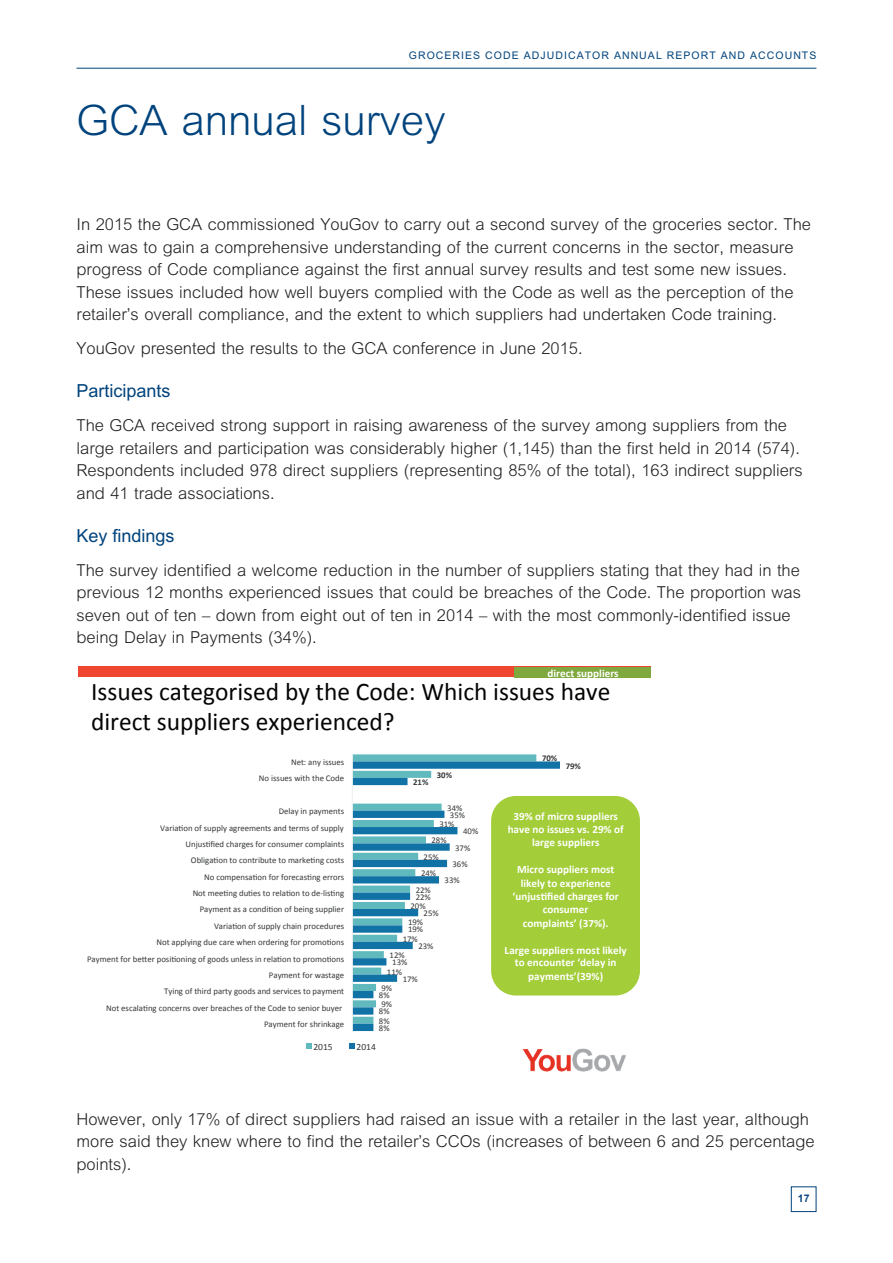
<style>
.page{position:relative;width:893px;height:1263px;background:#fff}
.page>*{position:absolute;margin:0;border:0;box-sizing:border-box;transform-origin:0 0}
.t1{font:300 42px "M Arial";color:#01437c}
.t2{font:25.5px/30.2px "Calibri";color:#040503}
.t3{font:18px "M Arial";color:#01437c}
.t4{font:300 16.5px/22.5px "M Arial";color:#231f20}
.t5{font:700 11.1px/13px "Calibri";color:#fff;text-align:center}
.t6{font:10.5px "M Arial";letter-spacing:.1em;color:#01437c}
.t7{font:700 10.5px "M Arial";color:#01437c}
.t8{font:9.45px "Calibri";color:#353738}
.t9{font:8.7px/16.4px "Calibri";color:#353738;text-align:right}
.t10{font:700 8.7px "Calibri";color:#353738}
</style>
<div class="page">
<hr style="left:77px;top:68px;width:739px;height:1px;background:#01437c">
<div style="left:791px;top:1186px;width:25px;height:26px;border:1px solid #01437c"></div>
<img style="left:522px;top:1048px;width:104px;height:24px">
<div style="left:79px;top:667px;width:572px;height:10px;background:#ef4632"></div>
<svg style="left:353px;top:754px;width:183px;height:7px"></svg>
<svg style="left:353px;top:761px;width:207px;height:270px"></svg>
<hr style="left:352px;top:753px;width:1px;height:279px;background:#eef0f1">
<svg style="left:306px;top:1044px;width:5px;height:5px"></svg>
<svg style="left:349px;top:1044px;width:5px;height:5px"></svg>
<div style="left:491px;top:796px;width:149px;height:199px;background:#a3cd39;border-radius:25px"></div>
<div style="left:515px;top:667px;width:136px;height:10px;background:#7fa93f"></div>
<p class="t6" style="left:409px;top:50px;width:409px">GROCERIES CODE ADJUDICATOR ANNUAL REPORT AND ACCOUNTS</p>
<h1 class="t1" style="left:77px;top:97px;width:370px">GCA annual survey</h1>
<p class="t4" style="left:77px;top:213px;width:736px">In 2015 the GCA commissioned YouGov to carry out a second survey of the groceries sector. The aim was to gain a comprehensive understanding of the current concerns in the sector, measure progress of Code compliance against the first annual survey results and test some new issues.<br>These issues included how well buyers complied with the Code as well as the perception of the retailer’s overall compliance, and the extent to which suppliers had undertaken Code training.</p>
<p class="t4" style="left:77px;top:337px;width:508px">YouGov presented the results to the GCA conference in June 2015.</p>
<p class="t3" style="left:77px;top:381px;width:96px">Participants</p>
<p class="t4" style="left:77px;top:414px;width:728px">The GCA received strong support in raising awareness of the survey among suppliers from the large retailers and participation was considerably higher (1,145) than the first held in 2014 (574).<br>Respondents included 978 direct suppliers (representing 85% of the total), 163 indirect suppliers and 41 trade associations.</p>
<p class="t3" style="left:77px;top:525px;width:100px">Key findings</p>
<p class="t4" style="left:77px;top:559px;width:726px">The survey identified a welcome reduction in the number of suppliers stating that they had in the previous 12 months experienced issues that could be breaches of the Code. The proportion was seven out of ten – down from eight out of ten in 2014 – with the most commonly-identified issue being Delay in Payments (34%).</p>
<h2 class="t2" style="left:91px;top:677px;width:521px">Issues categorised by the Code: Which issues have direct suppliers experienced?</h2>
<p class="t10" style="left:542px;top:753px;width:17px">70%</p>
<p class="t10" style="left:437px;top:769px;width:17px">30%</p>
<p class="t9" style="left:447px;top:799px;width:17px">34%</p>
<p class="t9" style="left:439px;top:816px;width:17px">31%</p>
<p class="t9" style="left:431px;top:832px;width:17px">28%</p>
<p class="t9" style="left:424px;top:849px;width:17px">25%</p>
<p class="t9" style="left:421px;top:865px;width:17px">24%</p>
<p class="t9" style="left:416px;top:881px;width:17px">22%</p>
<p class="t9" style="left:410px;top:898px;width:17px">20%</p>
<p class="t9" style="left:408px;top:914px;width:17px">19%</p>
<p class="t9" style="left:403px;top:931px;width:17px">17%</p>
<p class="t9" style="left:390px;top:947px;width:17px">12%</p>
<p class="t9" style="left:387px;top:963px;width:17px">11%</p>
<p class="t9" style="left:382px;top:980px;width:12px">9%</p>
<p class="t9" style="left:382px;top:996px;width:12px">9%</p>
<p class="t9" style="left:379px;top:1013px;width:12px">8%</p>
<p class="t5" style="left:548px;top:666px;width:73px">direct suppliers</p>
<p class="t9" style="left:259px;top:754px;width:87px">Net: any issues<br>No issues with the Code</p>
<p class="t9" style="left:87px;top:803px;width:259px">Delay in payments<br>VariaJon of supply agreements and terms of supply<br>UnjusJfied charges for consumer complaints<br>ObligaJon to contribute to markeJng costs<br>No compensaJon for forecasJng errors<br>Not meeJng duJes to relaJon to de--‐lisJng<br>Payment as a condiJon of being supplier<br>VariaJon of supply chain procedures<br>Not applying due care when ordering for promoJons<br>Payment for beSer posiJoning of goods unless in relaJon to promoJons Payment for wastage<br>Tying of third party goods and services to payment<br>Not escalaJng concerns over breaches of the Code to senior buyer Payment for shrinkage</p>
<p class="t8" style="left:313px;top:1041px;width:21px">2015</p>
<p class="t8" style="left:357px;top:1041px;width:21px">2014</p>
<p class="t10" style="left:566px;top:760px;width:17px">79%</p>
<p class="t10" style="left:413px;top:776px;width:17px">21%</p>
<p class="t9" style="left:450px;top:807px;width:17px">35%</p>
<p class="t9" style="left:463px;top:823px;width:17px">40%</p>
<p class="t9" style="left:455px;top:839px;width:17px">37%</p>
<p class="t9" style="left:452px;top:856px;width:17px">36%</p>
<p class="t9" style="left:445px;top:872px;width:17px">33%</p>
<p class="t5" style="left:508px;top:810px;width:118px">39% of micro suppliers have no issues vs. 29% of large suppliers</p>
<p class="t5" style="left:513px;top:863px;width:108px">Micro suppliers most likely to experience ‘unjusAfied charges for consumer<br>complaints’ (37%).</p>
<p class="t5" style="left:505px;top:943px;width:124px">Large suppliers most likely to encounter ‘delay in payments’(39%)</p>
<p class="t9" style="left:416px;top:889px;width:17px">22%</p>
<p class="t9" style="left:424px;top:905px;width:17px">25%</p>
<p class="t9" style="left:408px;top:921px;width:17px">19%</p>
<p class="t9" style="left:418px;top:938px;width:17px">23%</p>
<p class="t9" style="left:403px;top:954px;width:17px;text-align:left;text-indent:-11px">13%<br>17%</p>
<p class="t9" style="left:379px;top:987px;width:12px;text-align:justify">8% 8% 8%</p>
<p class="t4" style="left:77px;top:1107px;width:740px">However, only 17% of direct suppliers had raised an issue with a retailer in the last year, although more said they knew where to find the retailer’s CCOs (increases of between 6 and 25 percentage points).</p>
<p class="t7" style="left:798px;top:1192px;width:13px">17</p>
</div>
